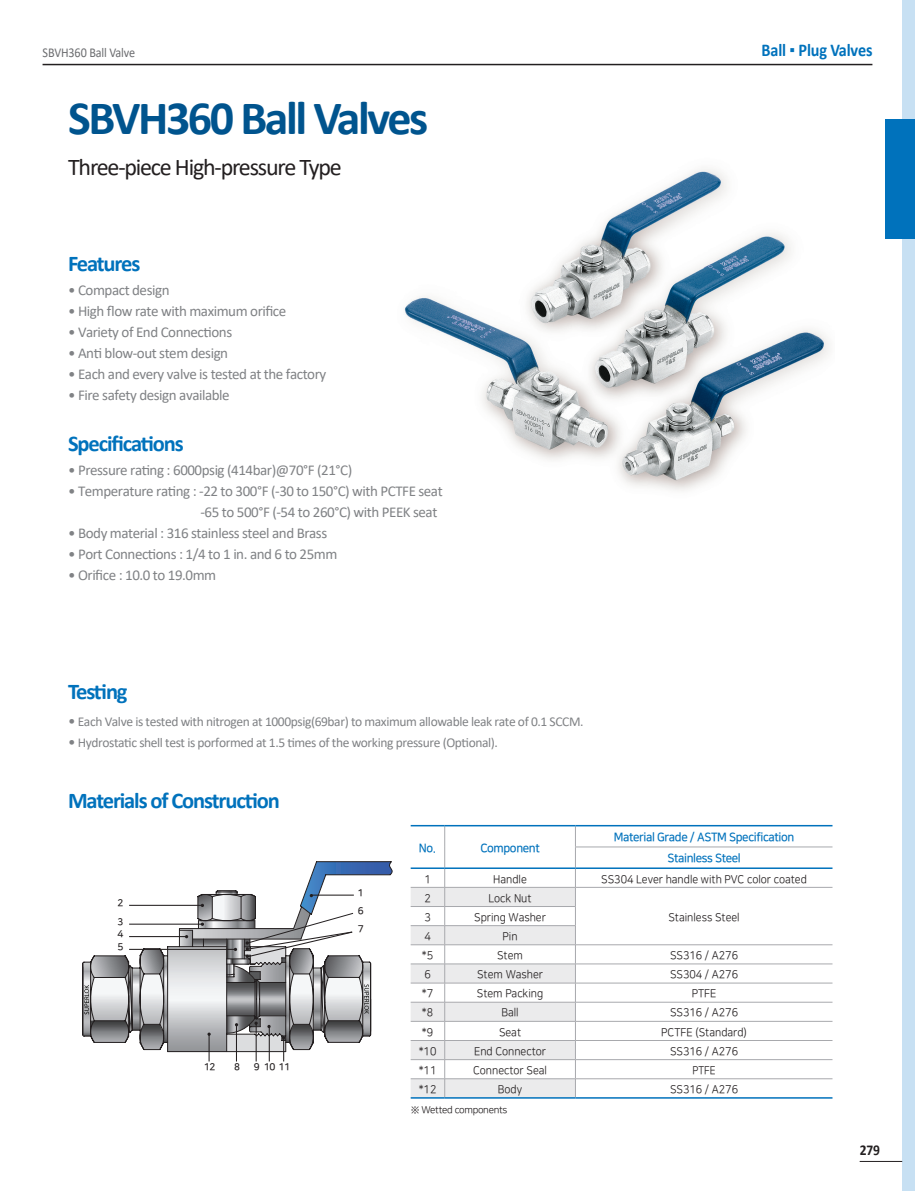
<style>
.page{position:relative;width:915px;height:1191px;background:#fff}
.page>*{position:absolute;margin:0;border:0;box-sizing:border-box;transform-origin:0 0}
.t1{font:700 48px "Calibri";letter-spacing:-.05em;color:#00548e}
.t2{font:24px "Calibri";letter-spacing:-.05em;color:#231f20}
.t3{font:700 22.5px "Calibri";letter-spacing:-.05em;color:#0072bc}
.t4{font:700 18px "Calibri";letter-spacing:-.01em;color:#0072bc;scale:.9 1}
.t5{font:15px "Calibri";letter-spacing:-.03em;color:#808285}
.t6{font:700 15px "Calibri";color:#231f20;scale:.9 1}
.t7{font:13.5px "Calibri";letter-spacing:-.03em;color:#808285}
.t8{font:13.5px "Calibri";letter-spacing:-.01em;color:#6c6d70;scale:.9 1}
.t9{font:12px "Nanum Square B";letter-spacing:-.03em;color:#0072bc;scale:.95 1}
.t10{font:11.25px "Nanum Square R";color:#231f20;scale:.95 1}
.t11{font:11.25px "Nanum Square R";color:#231f20;scale:.89 1}
.t12{font:9.75px "Nanum Square R";letter-spacing:-.03em;color:#231f20}
.t13{font:9.75px "Nanum Square B";color:#231f20}
.s1{font-size:15px}
</style>
<div class="page">
<div style="left:901px;top:0;width:13px;height:1191px;background:#c7e0f3"></div>
<div style="left:884px;top:119px;width:30px;height:119px;background:#0072bc"></div>
<hr style="left:859px;top:1161px;width:42px;height:1px;background:#231f20">
<hr style="left:43px;top:64px;width:829px;height:1px;background:#231f20">
<img style="left:404px;top:169px;width:425px;height:322px">
<hr style="left:575px;top:846px;width:257px;height:1px;background:#a8a9ad">
<hr style="left:575px;top:887px;width:257px;height:1px;background:#a8a9ad">
<hr style="left:575px;top:944px;width:257px;height:1px;background:#a8a9ad">
<hr style="left:575px;top:963px;width:257px;height:1px;background:#a8a9ad">
<hr style="left:575px;top:982px;width:257px;height:1px;background:#a8a9ad">
<hr style="left:575px;top:1002px;width:257px;height:1px;background:#a8a9ad">
<hr style="left:575px;top:1021px;width:257px;height:1px;background:#a8a9ad">
<hr style="left:575px;top:1040px;width:257px;height:1px;background:#a8a9ad">
<hr style="left:575px;top:1059px;width:257px;height:1px;background:#a8a9ad">
<hr style="left:575px;top:1078px;width:257px;height:1px;background:#a8a9ad">
<svg style="left:410px;top:826px;width:166px;height:271px"></svg>
<hr style="left:410px;top:825px;width:34px;height:1px;background:#0072bc">
<hr style="left:444px;top:825px;width:131px;height:1px;background:#0072bc">
<hr style="left:575px;top:825px;width:257px;height:1px;background:#0072bc">
<hr style="left:410px;top:867px;width:34px;height:2px;background:#0072bc">
<hr style="left:444px;top:867px;width:131px;height:2px;background:#0072bc">
<hr style="left:575px;top:867px;width:257px;height:2px;background:#0072bc">
<hr style="left:410px;top:1097px;width:34px;height:1px;background:#0072bc">
<hr style="left:444px;top:1097px;width:131px;height:1px;background:#0072bc">
<hr style="left:575px;top:1097px;width:257px;height:1px;background:#0072bc">
<svg style="left:82px;top:861px;width:311px;height:200px"></svg>
<p class="t8" style="left:43px;top:43px;width:104px">SBVH360 Ball Valve</p>
<p class="t1" style="left:68px;top:84px;width:361px">SBVH360 Ball Valves</p>
<p class="t2" style="left:68px;top:151px;width:275px">Three-piece High-pressure Type</p>
<p class="t3" style="left:68px;top:248px;width:74px">Features</p>
<p class="t5" style="left:68px;top:280px;width:103px">• Compact design</p>
<p class="t5" style="left:68px;top:301px;width:220px">• High flow rate with maximum orifice</p>
<p class="t5" style="left:68px;top:322px;width:165px">• Variety of End Connections</p>
<p class="t5" style="left:68px;top:343px;width:161px">• Anti blow-out stem design</p>
<p class="t5" style="left:68px;top:364px;width:259px">• Each and every valve is tested at the factory</p>
<p class="t5" style="left:68px;top:385px;width:163px">• Fire safety design available</p>
<p class="t3" style="left:68px;top:427px;width:117px">Specifications</p>
<p class="t5" style="left:68px;top:459px;width:285px">• Pressure rating : 6000psig (414bar)@70°F (21°C)</p>
<p class="t5" style="left:68px;top:480px;width:376px">• Temperature rating : -22 to 300°F (-30 to 150°C) with PCTFE seat</p>
<p class="t5" style="left:200px;top:501px;width:238px">-65 to 500°F (-54 to 260°C) with PEEK seat</p>
<p class="t5" style="left:68px;top:522px;width:260px">• Body material : 316 stainless steel and Brass</p>
<p class="t5" style="left:68px;top:543px;width:271px">• Port Connections : 1/4 to 1 in. and 6 to 25mm</p>
<p class="t5" style="left:68px;top:564px;width:150px">• Orifice : 10.0 to 19.0mm</p>
<p class="t4" style="left:761px;top:37px;width:125px">Ball ▪ Plug Valves</p>
<p class="t3" style="left:68px;top:675px;width:61px">Testing</p>
<p class="t7" style="left:68px;top:712px;width:516px"><span class="s1">•</span> Each Valve is tested with nitrogen at 1000psig(69bar) to maximum allowable leak rate of 0.1 SCCM.</p>
<p class="t7" style="left:68px;top:733px;width:431px"><span class="s1">•</span> Hydrostatic shell test is porformed at 1.5 times of the working pressure (Optional).</p>
<p class="t3" style="left:68px;top:784px;width:213px">Materials of Construction</p>
<p class="t9" style="left:419px;top:841px;width:20px">No.</p>
<p class="t9" style="left:480px;top:841px;width:64px">Component</p>
<p class="t9" style="left:613px;top:831px;width:192px">Material Grade / ASTM Specification</p>
<p class="t9" style="left:667px;top:852px;width:79px">Stainless Steel</p>
<p class="t13" style="left:117px;top:897px;width:7px">2</p>
<p class="t13" style="left:117px;top:916px;width:7px">3</p>
<p class="t13" style="left:117px;top:929px;width:7px">4</p>
<p class="t13" style="left:117px;top:941px;width:7px">5</p>
<p class="t13" style="left:204px;top:1062px;width:13px">12</p>
<p class="t13" style="left:234px;top:1062px;width:7px">8</p>
<p class="t13" style="left:253px;top:1062px;width:38px">9 10 11</p>
<p class="t13" style="left:357px;top:888px;width:7px">1</p>
<p class="t13" style="left:358px;top:906px;width:7px">6</p>
<p class="t13" style="left:358px;top:924px;width:7px">7</p>
<p class="t10" style="left:424px;top:873px;width:8px">1</p>
<p class="t10" style="left:493px;top:873px;width:37px">Handle</p>
<p class="t10" style="left:601px;top:873px;width:218px">SS304 Lever handle with PVC color coated</p>
<p class="t10" style="left:424px;top:892px;width:8px">2</p>
<p class="t10" style="left:488px;top:892px;width:47px">Lock Nut</p>
<p class="t10" style="left:424px;top:911px;width:8px">3</p>
<p class="t10" style="left:474px;top:911px;width:77px">Spring Washer</p>
<p class="t10" style="left:668px;top:911px;width:76px">Stainless Steel</p>
<p class="t10" style="left:424px;top:930px;width:8px">4</p>
<p class="t10" style="left:502px;top:930px;width:17px">Pin</p>
<p class="t10" style="left:422px;top:949px;width:13px">*5</p>
<p class="t10" style="left:497px;top:949px;width:29px">Stem</p>
<p class="t10" style="left:669px;top:949px;width:73px">SS316 / A276</p>
<p class="t10" style="left:424px;top:968px;width:8px">6</p>
<p class="t10" style="left:477px;top:968px;width:71px">Stem Washer</p>
<p class="t10" style="left:669px;top:968px;width:73px">SS304 / A276</p>
<p class="t10" style="left:422px;top:988px;width:13px">*7</p>
<p class="t10" style="left:476px;top:988px;width:71px">Stem Packing</p>
<p class="t10" style="left:691px;top:988px;width:28px">PTFE</p>
<p class="t10" style="left:422px;top:1007px;width:13px">*8</p>
<p class="t10" style="left:501px;top:1007px;width:20px">Ball</p>
<p class="t10" style="left:669px;top:1007px;width:73px">SS316 / A276</p>
<p class="t10" style="left:422px;top:1026px;width:13px">*9</p>
<p class="t10" style="left:499px;top:1026px;width:25px">Seat</p>
<p class="t10" style="left:661px;top:1026px;width:92px">PCTFE (Standard)</p>
<p class="t10" style="left:418px;top:1045px;width:20px">*10</p>
<p class="t10" style="left:474px;top:1045px;width:77px">End Connector</p>
<p class="t10" style="left:669px;top:1045px;width:73px">SS316 / A276</p>
<p class="t10" style="left:418px;top:1064px;width:20px">*11</p>
<p class="t10" style="left:473px;top:1064px;width:79px">Connector Seal</p>
<p class="t11" style="left:692px;top:1064px;width:28px">PTFE</p>
<p class="t10" style="left:418px;top:1083px;width:20px">*12</p>
<p class="t10" style="left:498px;top:1083px;width:27px">Body</p>
<p class="t10" style="left:669px;top:1083px;width:73px">SS316 / A276</p>
<p class="t12" style="left:410px;top:1105px;width:98px">※ Wetted components</p>
<p class="t6" style="left:859px;top:1139px;width:24px">279</p>
</div>
